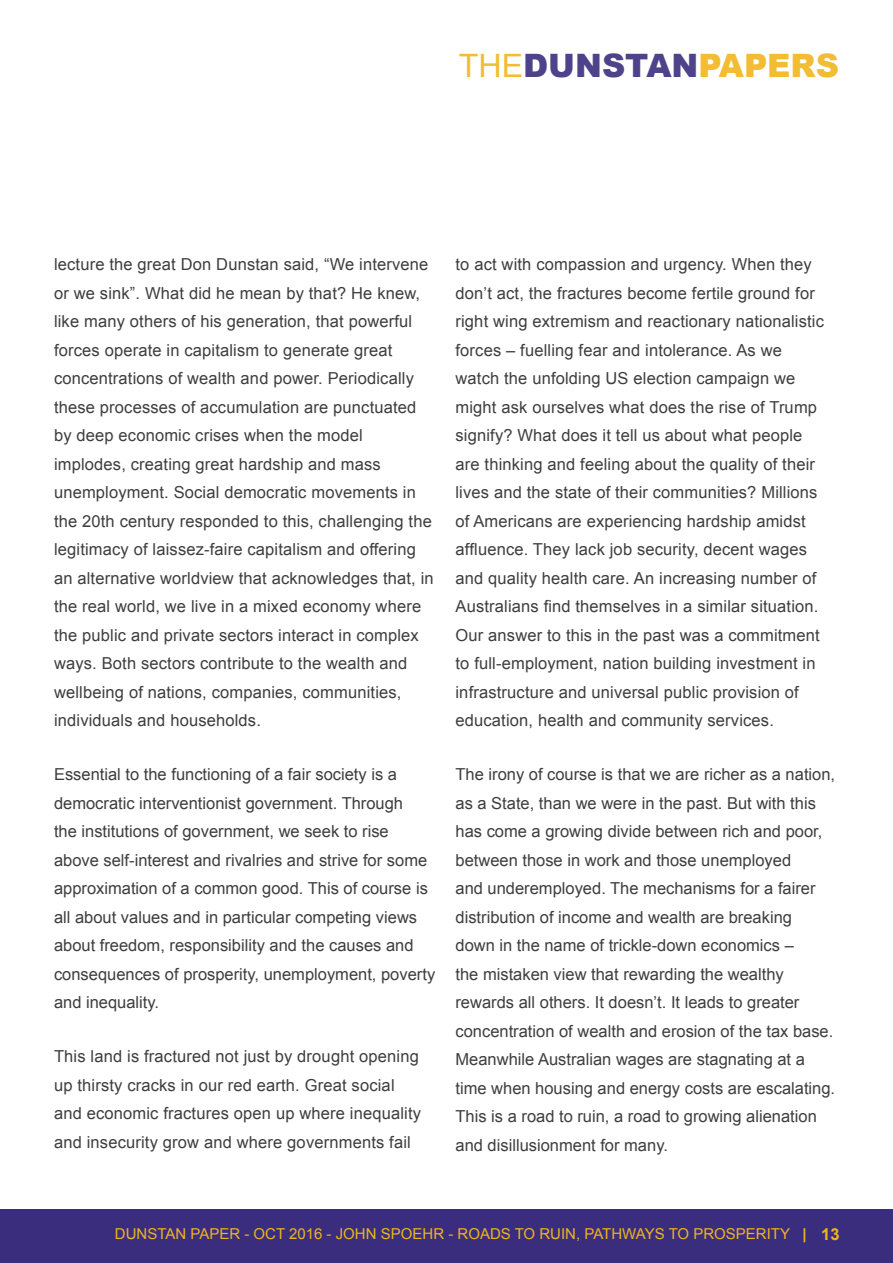
<style>
.page{position:relative;width:893px;height:1263px;background:#fff}
.page>*{position:absolute;margin:0;border:0;box-sizing:border-box;transform-origin:0 0}
.t1{font:900 32.25px "Arial";color:#4e428a}
.Body{font:16.5px/28.5px "Arial";letter-spacing:.01em;color:#3e3e3f}
.t2{font:15px "Arial";color:#f0b51c}
.s1{font-weight:400;color:#f2bc33}
.s2{color:#f2bc33}
.s3{font-weight:700}
.s4{font-weight:700;font-size:16.5px}
</style>
<div class="page">
<div style="left:0;top:1209px;width:893px;height:54px;background:#3a2d7d"></div>
<h1 class="t1" style="left:459px;top:43px;width:382px"><span class="s1">THE</span>DUNSTAN<span class="s2">PAPERS</span></h1>
<p class="Body" style="left:54px;top:250px;width:381px">lecture the great Don Dunstan said, “We intervene or we sink”. What did he mean by that? He knew, like many others of his generation, that powerful forces operate in capitalism to generate great concentrations of wealth and power. Periodically these processes of accumulation are punctuated by deep economic crises when the model implodes, creating great hardship and mass unemployment. Social democratic movements in the 20th century responded to this, challenging the legitimacy of laissez-faire capitalism and offering an alternative worldview that acknowledges that, in the real world, we live in a mixed economy where the public and private sectors interact in complex ways. Both sectors contribute to the wealth and wellbeing of nations, companies, communities, individuals and households.</p>
<p class="Body" style="left:54px;top:760px;width:383px">Essential to the functioning of a fair society is a democratic interventionist government. Through<br>the institutions of government, we seek to rise above self-interest and rivalries and strive for some approximation of a common good. This of course is all about values and in particular competing views about freedom, responsibility and the causes and consequences of prosperity, unemployment, poverty and inequality.</p>
<p class="Body" style="left:54px;top:1042px;width:369px">This land is fractured not just by drought opening up thirsty cracks in our red earth. Great social and economic fractures open up where inequality and insecurity grow and where governments fail</p>
<p class="Body" style="left:455px;top:250px;width:370px">to act with compassion and urgency. When they don’t act, the fractures become fertile ground for right wing extremism and reactionary nationalistic forces – fuelling fear and intolerance. As we watch the unfolding US election campaign we might ask ourselves what does the rise of Trump signify? What does it tell us about what people are thinking and feeling about the quality of their lives and the state of their communities? Millions of Americans are experiencing hardship amidst affluence. They lack job security, decent wages and quality health care. An increasing number of Australians find themselves in a similar situation.<br>Our answer to this in the past was a commitment to full-employment, nation building investment in infrastructure and universal public provision of education, health and community services.</p>
<p class="Body" style="left:455px;top:760px;width:381px">The irony of course is that we are richer as a nation, as a State, than we were in the past. But with this has come a growing divide between rich and poor, between those in work and those unemployed<br>and underemployed. The mechanisms for a fairer distribution of income and wealth are breaking down in the name of trickle-down economics –<br>the mistaken view that rewarding the wealthy rewards all others. It doesn’t. It leads to greater concentration of wealth and erosion of the tax base.<br>Meanwhile Australian wages are stagnating at a time when housing and energy costs are escalating.<br>This is a road to ruin, a road to growing alienation and disillusionment for many.</p>
<p class="t2" style="left:115px;top:1223px;width:726px">DUNSTAN PAPER - OCT 2016 - JOHN SPOEHR - ROADS TO RUIN, PATHWAYS TO PROSPERITY <span class="s3">|</span> <span class="s4">13</span></p>
</div>
